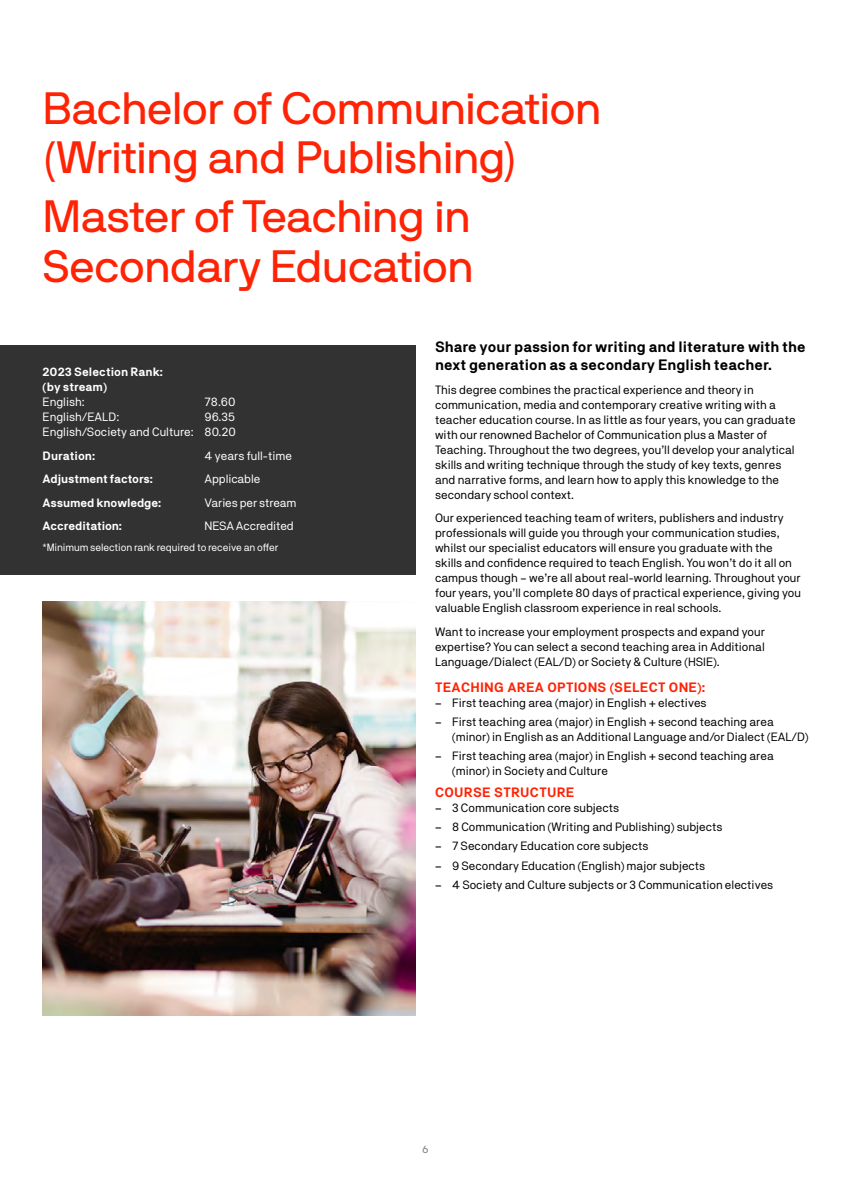
<style>
.page{position:relative;width:851px;height:1191px;background:#fff}
.page>*{position:absolute;margin:0;border:0;box-sizing:border-box;transform-origin:0 0}
.t1{font:45px/49.5px "NB International Pro";letter-spacing:-.015em;color:#ff2305}
.t2{font:700 15px/18px "NB Akademie";color:#000}
.t3{font:700 13.5px "NB Akademie";letter-spacing:.02em;color:#ff2305}
.t4{font:12px/15px "NB Akademie";color:#000}
.t5{font:12px/15px "NB Akademie";color:#fff;text-align:right}
.t6{font:700 12px/15px "NB Akademie";letter-spacing:-.01em;color:#fff}
.t7{font:10.5px "NB Akademie";letter-spacing:-.01em;color:#fff}
.t8{font:10.5px "NB International Pro";color:#848484}
.s1{font-family:"NB International Pro"}
</style>
<div class="page">
<img style="left:43px;top:601px;width:373px;height:414px">
<div style="left:0;top:345px;width:416px;height:229px;background:#323232"></div>
<h1 class="t1" style="left:43px;top:83px;width:560px">Bachelor of Communication (Writing and Publishing)</h1>
<h1 class="t1" style="left:43px;top:191px;width:433px">Master of Teaching in<br>Secondary Education</h1>
<p class="t6" style="left:43px;top:364px;width:122px">2023 Selection Rank: (by stream)</p>
<p class="t5" style="left:43px;top:394px;width:44px">English:</p>
<p class="t5" style="left:205px;top:394px;width:32px">78.60</p>
<p class="t5" style="left:43px;top:409px;width:78px">English/EALD:</p>
<p class="t5" style="left:43px;top:409px;width:195px">96.35<br>English/Society and Culture: 80.20</p>
<p class="t6" style="left:43px;top:447px;width:54px">Duration:</p>
<p class="t5" style="left:205px;top:447px;width:89px">4 years full-time</p>
<p class="t6" style="left:43px;top:471px;width:112px">Adjustment factors:</p>
<p class="t5" style="left:205px;top:471px;width:57px">Applicable</p>
<p class="t6" style="left:43px;top:494px;width:120px">Assumed knowledge:</p>
<p class="t5" style="left:205px;top:494px;width:93px">Varies per stream</p>
<p class="t6" style="left:43px;top:518px;width:81px">Accreditation:</p>
<p class="t5" style="left:205px;top:518px;width:90px">NESA Accredited</p>
<p class="t7" style="left:43px;top:541px;width:237px">*Minimum selection rank required to receive an offer</p>
<p class="t2" style="left:435px;top:338px;width:372px">Share your passion for writing and literature with the next generation as a secondary English teacher.</p>
<p class="t4" style="left:435px;top:382px;width:362px">This degree combines the practical experience and theory in communication, media and contemporary creative writing with a teacher education course. In as little as four years, you can graduate with our renowned Bachelor of Communication plus a Master of Teaching. Throughout the two degrees, you’ll develop your analytical skills and writing technique through the study of key texts, genres and narrative forms, and learn how to apply this knowledge to the secondary school context.</p>
<p class="t4" style="left:435px;top:510px;width:367px">Our experienced teaching team of writers, publishers and industry professionals will guide you through your communication studies, whilst our specialist educators will ensure you graduate with the skills and confidence required to teach English. You won’t do it all on campus though – we’re all about real-world learning. Throughout your four years, you’ll complete 80 days of practical experience, giving you valuable English classroom experience in real schools.</p>
<p class="t4" style="left:435px;top:624px;width:331px;text-align:justify">Want to increase your employment prospects and expand your expertise? You can select a second teaching area in Additional Language/Dialect (EAL/D) or Society &amp; Culture (HSIE).</p>
<p class="t3" style="left:435px;top:679px;width:271px">TEACHING AREA OPTIONS (SELECT ONE):</p>
<p class="t4" style="left:435px;top:695px;width:273px"><span class="s1">–</span> First teaching area (major) in English + electives</p>
<p class="t4" style="left:452px;top:714px;width:358px;text-indent:-17px"><span class="s1">–</span> First teaching area (major) in English + second teaching area (minor) in English as an Additional Language and/or Dialect (EAL/D)</p>
<p class="t4" style="left:452px;top:748px;width:323px;text-indent:-17px"><span class="s1">–</span> First teaching area (major) in English + second teaching area (minor) in Society and Culture</p>
<p class="t3" style="left:435px;top:784px;width:141px">COURSE STRUCTURE</p>
<p class="t4" style="left:435px;top:800px;width:186px"><span class="s1">–</span> 3 Communication core subjects</p>
<p class="t4" style="left:435px;top:819px;width:289px"><span class="s1">–</span> 8 Communication (Writing and Publishing) subjects</p>
<p class="t4" style="left:435px;top:838px;width:215px"><span class="s1">–</span> 7 Secondary Education core subjects</p>
<p class="t4" style="left:435px;top:857px;width:272px"><span class="s1">–</span> 9 Secondary Education (English) major subjects</p>
<p class="t4" style="left:435px;top:877px;width:340px"><span class="s1">–</span> 4 Society and Culture subjects or 3 Communication electives</p>
<p class="t8" style="left:422px;top:1143px;width:7px">6</p>
</div>
